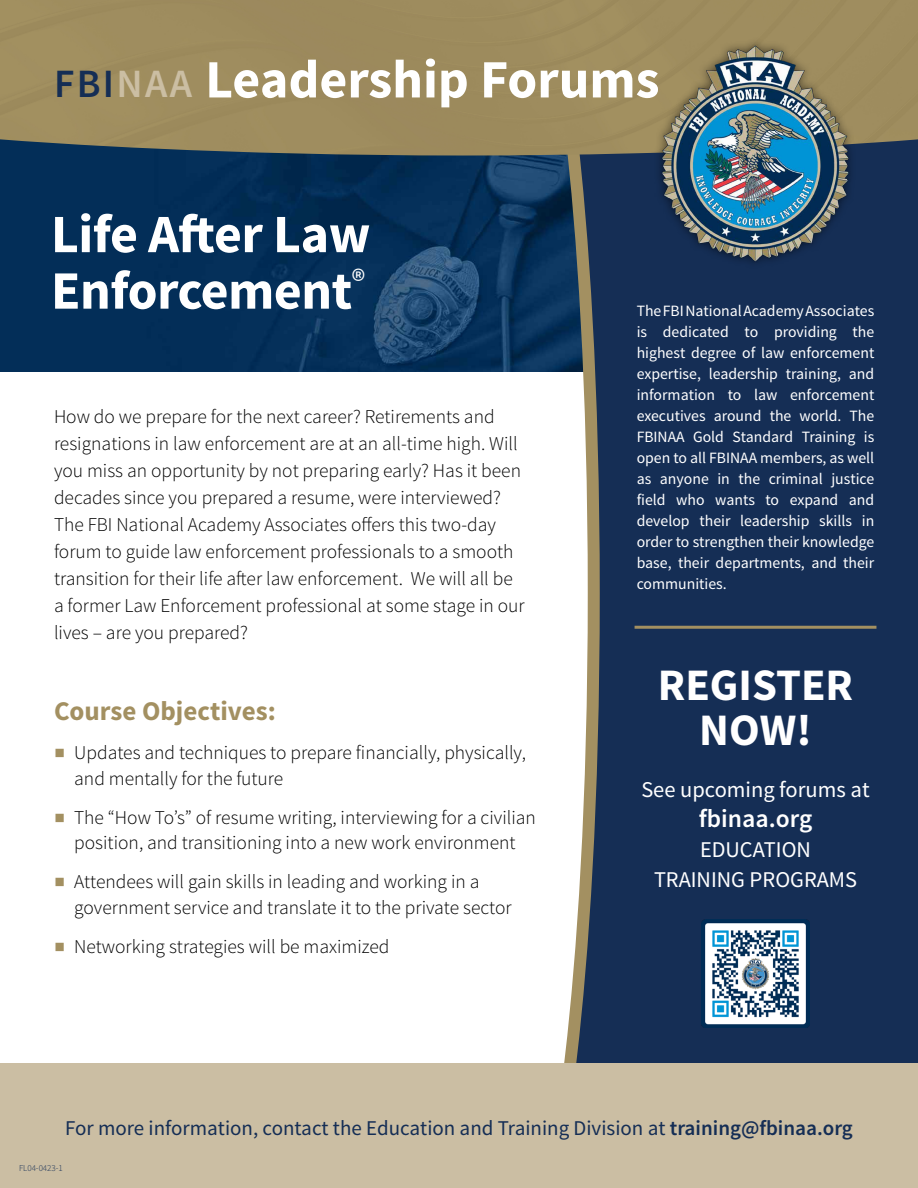
<style>
.page{position:relative;width:918px;height:1188px;background:#fff}
.page>*{position:absolute;margin:0;border:0;box-sizing:border-box;transform-origin:0 0}
.t1{font:700 54px/56.6px "Source Sans Pro";letter-spacing:-.01em;color:#fff}
.t2{font:700 45px/45px "Source Sans Pro";color:#fff;text-align:center}
.t3{font:700 27px "Source Sans Pro";color:#a39061}
.t4{font:600 25.5px "Source Sans Pro";color:#fff}
.t5{font:22.5px/30px "Source Sans Pro";color:#fff;text-align:center}
.t6{font:21px "Source Sans Pro";color:#152e55}
.t7{font:300 19.5px/27px "Source Sans Pro";color:#000}
.t8{font:15.75px/21px "Source Sans Pro";color:#fff;text-align:justify}
.t9{font:300 9px "Source Sans Pro";color:#152e55}
.s1{font-weight:600;font-size:40.2px;color:#152e55}
.s2{font-weight:600;font-size:40.2px;color:#cbbea3}
.s3{font-weight:700;font-size:34.5px;color:#a39061}
.s4{font-weight:600}
</style>
<div class="page">
<img style="left:0;top:156px;width:537px;height:216px">
<svg style="left:537px;top:156px;width:381px;height:908px;background:#314666"></svg>
<div style="left:0;top:0;width:918px;height:156px;background:#9e8c5e"></div>
<div style="left:0;top:1064px;width:918px;height:124px;background:#cbbea3"></div>
<div style="left:653px;top:37px;width:204px;height:233px;background:#9f8d5f"></div>
<img style="left:654px;top:41px;width:203px;height:229px">
<img style="left:702px;top:920px;width:108px;height:108px">
<hr style="left:635px;top:626px;width:241px;height:3px;background:#a39061">
<h1 class="t1" style="left:54px;top:53px;width:607px"><span class="s1">FBI</span><span class="s2">NAA</span> Leadership Forums</h1>
<h1 class="t1" style="left:51px;top:208px;width:321px">Life After Law<br>Enforcement<sup>®</sup></h1>
<p class="t7" style="left:54px;top:403px;width:472px">How do we prepare for the next career? Retirements and resignations in law enforcement are at an all-time high. Will you miss an opportunity by not preparing early? Has it been decades since you prepared a resume, were interviewed?<br>The FBI National Academy Associates offers this two-day forum to guide law enforcement professionals to a smooth transition for their life after law enforcement. We will all be a former Law Enforcement professional at some stage in our lives – are you prepared?</p>
<h3 class="t3" style="left:54px;top:694px;width:223px">Course Objectives:</h3>
<p class="t7" style="left:74px;top:740px;width:453px;line-height:25.5px;text-indent:-20px"><span class="s3">■</span> Updates and techniques to prepare financially, physically, and mentally for the future</p>
<p class="t7" style="left:54px;top:804px;width:484px;line-height:25.5px;text-align:center"><span class="s3">■</span> The “How To’s” of resume writing, interviewing for a civilian position, and transitioning into a new work environment</p>
<p class="t7" style="left:74px;top:869px;width:439px;line-height:25.5px;text-indent:-20px"><span class="s3">■</span> Attendees will gain skills in leading and working in a government service and translate it to the private sector</p>
<p class="t7" style="left:54px;top:933px;width:337px"><span class="s3">■</span> Networking strategies will be maximized</p>
<p class="t8" style="left:637px;top:300px;width:239px">The FBI National Academy Associates is dedicated to providing the highest degree of law enforcement expertise, leadership training, and information to law enforcement executives around the world. The FBINAA Gold Standard Training is open to all FBINAA members, as well as anyone in the criminal justice field who wants to expand and develop their leadership skills in order to strengthen their knowledge base, their departments, and their communities.</p>
<h2 class="t2" style="left:658px;top:665px;width:197px">REGISTER<br>NOW!</h2>
<p class="t5" style="left:641px;top:775px;width:230px">See upcoming forums at</p>
<h3 class="t4" style="left:699px;top:802px;width:115px">fbinaa.org</h3>
<p class="t5" style="left:654px;top:835px;width:204px">EDUCATION<br>TRAINING PROGRAMS</p>
<p class="t6" style="left:65px;top:1115px;width:789px">For more information, contact the Education and Training Division at <span class="s4">training@fbinaa.org</span></p>
<p class="t9" style="left:19px;top:1162px;width:45px">FL04-0423-1</p>
</div>
